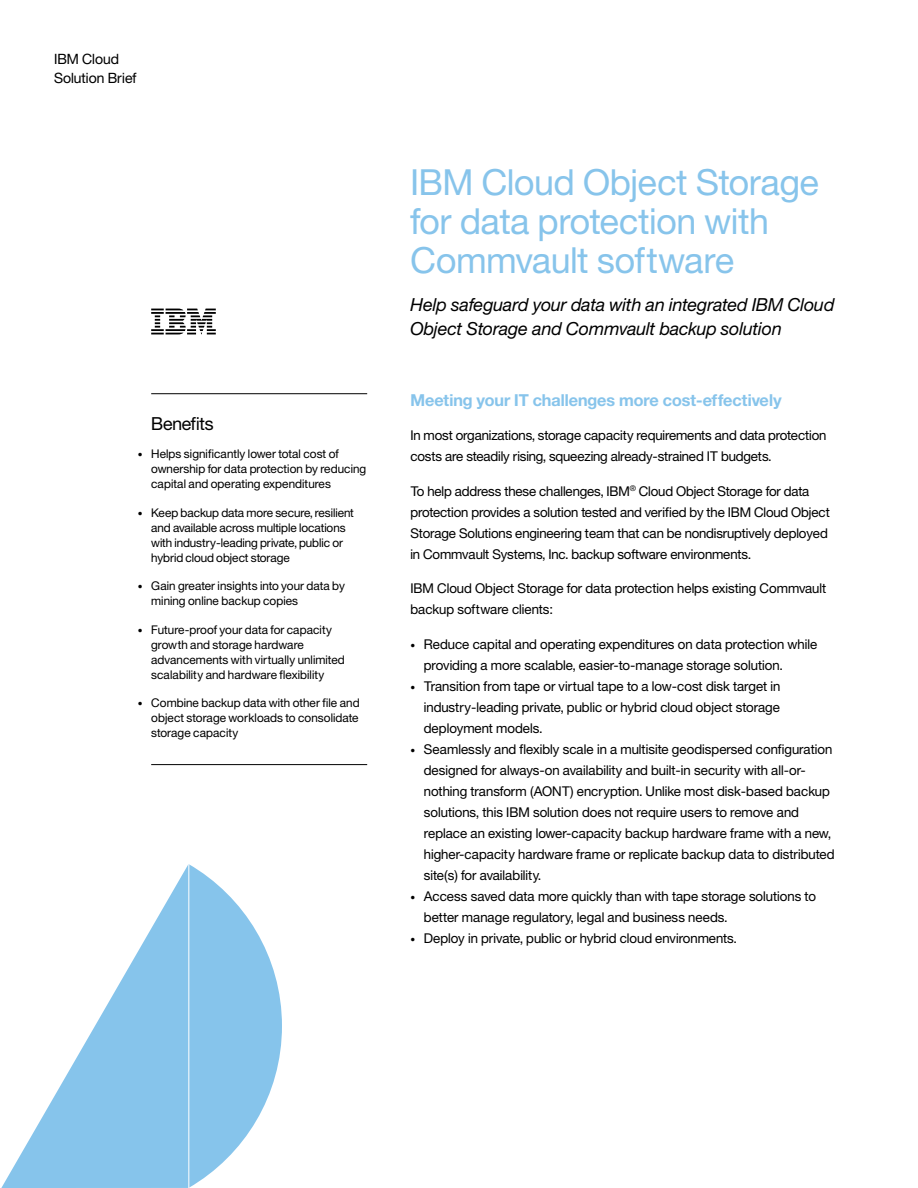
<style>
.page{position:relative;width:918px;height:1188px;background:#fff}
.page>*{position:absolute;margin:0;border:0;box-sizing:border-box;transform-origin:0 0}
.t1{font:36px/39px "Helv Neue Romanfor IBM";color:#87c4eb}
.t2{font:18px/24px "Helv Neue Roman Italicfor IBM";color:#000}
.t3{font:18px "Helv Neue Romanfor IBM";letter-spacing:-.015em;color:#000}
.t4{font:16.5px "Helv Neue Boldfor IBM";color:#87c4eb}
.t5{font:14.25px "Helv Neue Romanfor IBM";color:#000}
.t6{font:13.5px/21px "Helv Neue Romanfor IBM";color:#000}
.t7{font:12px/15px "Helv Neue Romanfor IBM";letter-spacing:.005em;color:#000}
.s1{font-size:9.75px}
</style>
<div class="page">
<svg style="left:1px;top:864px;width:281px;height:324px;fill:#86c4eb"></svg>
<svg style="left:151px;top:309px;width:65px;height:26px"></svg>
<hr style="left:151px;top:393px;width:216px;height:1px;background:#000">
<hr style="left:151px;top:764px;width:216px;height:1px;background:#000">
<hr style="left:188px;top:864px;width:1px;height:324px;background:#fff">
<p class="t5" style="left:54px;top:50px;width:66px">IBM Cloud</p>
<p class="t5" style="left:54px;top:69px;width:84px">Solution Brief</p>
<h2 class="t3" style="left:151px;top:412px;width:64px">Benefits</h2>
<p class="t7" style="left:151px;top:446px;width:217px;text-indent:-14px"><span class="s1">•</span> Helps significantly lower total cost of ownership for data protection by reducing capital and operating expenditures</p>
<p class="t7" style="left:151px;top:505px;width:204px;text-indent:-14px"><span class="s1">•</span> Keep backup data more secure, resilient and available across multiple locations with industry-leading private, public or hybrid cloud object storage</p>
<p class="t7" style="left:151px;top:578px;width:195px;text-indent:-14px"><span class="s1">•</span> Gain greater insights into your data by mining online backup copies</p>
<p class="t7" style="left:151px;top:622px;width:195px;text-indent:-14px"><span class="s1">•</span> Future-proof your data for capacity growth and storage hardware advancements with virtually unlimited scalability and hardware flexibility</p>
<p class="t7" style="left:151px;top:695px;width:210px;text-align:justify;text-indent:-14px"><span class="s1">•</span> Combine backup data with other file and object storage workloads to consolidate storage capacity</p>
<h1 class="t1" style="left:410px;top:162px;width:410px">IBM Cloud Object Storage for data protection with<br>Commvault software</h1>
<h2 class="t2" style="left:410px;top:292px;width:426px">Help safeguard your data with an integrated IBM Cloud<br>Object Storage and Commvault backup solution</h2>
<p class="t4" style="left:410px;top:390px;width:373px">Meeting your IT challenges more cost-effectively</p>
<p class="t6" style="left:410px;top:425px;width:417px">In most organizations, storage capacity requirements and data protection costs are steadily rising, squeezing already-strained IT budgets.</p>
<p class="t6" style="left:410px;top:480px;width:421px">To help address these challenges, IBM<sup>®</sup> Cloud Object Storage for data protection provides a solution tested and verified by the IBM Cloud Object Storage Solutions engineering team that can be nondisruptively deployed in Commvault Systems, Inc. backup software environments.</p>
<p class="t6" style="left:410px;top:578px;width:417px">IBM Cloud Object Storage for data protection helps existing Commvault backup software clients:</p>
<p class="t6" style="left:424px;top:633px;width:395px;text-indent:-14px"><span class="s1">•</span> Reduce capital and operating expenditures on data protection while providing a more scalable, easier-to-manage storage solution.</p>
<p class="t6" style="left:424px;top:675px;width:358px;text-align:justify;text-indent:-14px"><span class="s1">•</span> Transition from tape or virtual tape to a low-cost disk target in industry-leading private, public or hybrid cloud object storage deployment models.</p>
<p class="t6" style="left:424px;top:738px;width:412px;text-indent:-14px"><span class="s1">•</span> Seamlessly and flexibly scale in a multisite geodispersed configuration designed for always-on availability and built-in security with all-or&shy;nothing transform (AONT) encryption. Unlike most disk-based backup solutions, this IBM solution does not require users to remove and replace an existing lower-capacity backup hardware frame with a new, higher-capacity hardware frame or replicate backup data to distributed site(s) for availability.</p>
<p class="t6" style="left:424px;top:885px;width:394px;text-indent:-14px"><span class="s1">•</span> Access saved data more quickly than with tape storage solutions to better manage regulatory, legal and business needs.</p>
<p class="t6" style="left:410px;top:927px;width:328px"><span class="s1">•</span> Deploy in private, public or hybrid cloud environments.</p>
</div>
